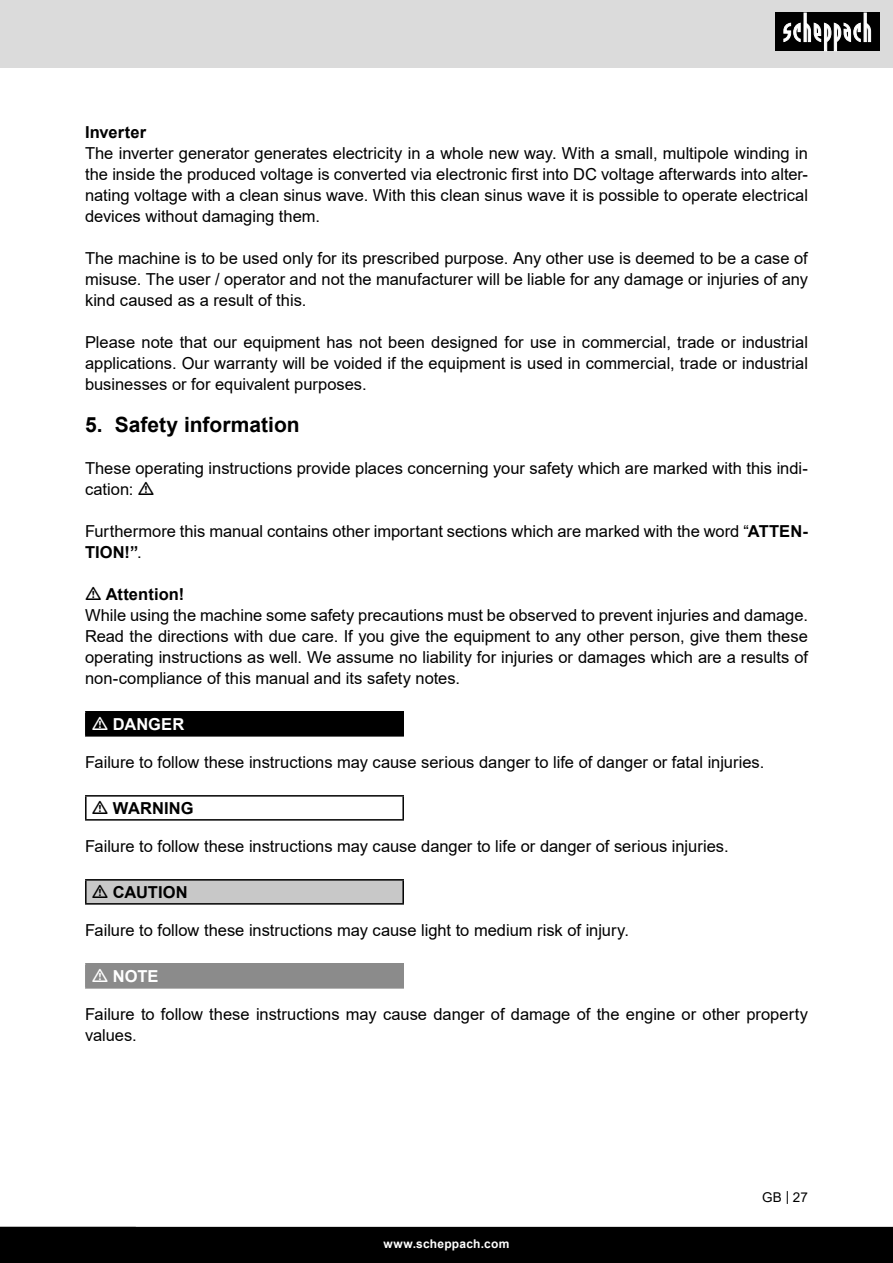
<style>
.page{position:relative;width:893px;height:1263px;background:#fff}
.page>*{position:absolute;margin:0;border:0;box-sizing:border-box;transform-origin:0 0}
.t1{font:700 21px "Arial";color:#000}
.t2{font:16.5px/21px "Arial";color:#000;text-align:justify}
.t3{font:700 16.5px "Arial";letter-spacing:.005em;color:#000}
.t4{font:700 16.5px "Arial";color:#fff}
.t5{font:13.5px "Arial";color:#000}
.t6{font:700 12px "Arial";letter-spacing:.02em;color:#fff}
.s1{font-weight:700}
</style>
<div class="page">
<div style="left:0;top:0;width:893px;height:67px;background:#dbdbdb"></div>
<div style="left:0;top:1227px;width:893px;height:36px;background:#000"></div>
<div style="left:775px;top:13px;width:105px;height:38px;background:#000"></div>
<svg style="left:783px;top:13px;width:88px;height:38px"></svg>
<div style="left:86px;top:712px;width:317px;height:24px;background:#000"></div>
<hr style="left:85px;top:711px;width:319px;height:2px;background:#000">
<hr style="left:85px;top:713px;width:2px;height:22px;background:#000">
<hr style="left:402px;top:713px;width:2px;height:22px;background:#000">
<hr style="left:85px;top:735px;width:319px;height:2px;background:#000">
<hr style="left:85px;top:795px;width:319px;height:2px;background:#000">
<hr style="left:85px;top:797px;width:2px;height:22px;background:#000">
<hr style="left:402px;top:797px;width:2px;height:22px;background:#000">
<hr style="left:85px;top:819px;width:319px;height:2px;background:#000">
<div style="left:86px;top:880px;width:317px;height:24px;background:#c8c8c8"></div>
<hr style="left:85px;top:879px;width:319px;height:2px;background:#000">
<hr style="left:85px;top:881px;width:2px;height:22px;background:#000">
<hr style="left:402px;top:881px;width:2px;height:22px;background:#000">
<hr style="left:85px;top:903px;width:319px;height:2px;background:#000">
<div style="left:86px;top:964px;width:317px;height:24px;background:#8b8b8b"></div>
<hr style="left:85px;top:963px;width:319px;height:2px;background:#8b8b8b">
<hr style="left:85px;top:965px;width:2px;height:22px;background:#8b8b8b">
<hr style="left:402px;top:965px;width:2px;height:22px;background:#8b8b8b">
<hr style="left:85px;top:987px;width:319px;height:2px;background:#8b8b8b">
<p class="t3" style="left:85px;top:121px;width:63px">Inverter</p>
<p class="t2" style="left:85px;top:143px;width:724px">The inverter generator generates electricity in a whole new way. With a small, multipole winding in the inside the produced voltage is converted via electronic first into DC voltage afterwards into alter&shy;nating voltage with a clean sinus wave. With this clean sinus wave it is possible to operate electrical devices without damaging them.</p>
<p class="t2" style="left:85px;top:248px;width:724px">The machine is to be used only for its prescribed purpose. Any other use is deemed to be a case of misuse. The user / operator and not the manufacturer will be liable for any damage or injuries of any kind caused as a result of this.</p>
<p class="t2" style="left:85px;top:332px;width:724px">Please note that our equipment has not been designed for use in commercial, trade or industrial applications. Our warranty will be voided if the equipment is used in commercial, trade or industrial businesses or for equivalent purposes.</p>
<p class="t1" style="left:85px;top:410px;width:216px">5. Safety information</p>
<p class="t2" style="left:85px;top:458px;width:724px">These operating instructions provide places concerning your safety which are marked with this indi&shy;cation:</p>
<p class="t2" style="left:85px;top:521px;width:724px">Furthermore this manual contains other important sections which are marked with the word “<span class="s1">ATTEN-<br>TION!”</span>.</p>
<p class="t3" style="left:106px;top:583px;width:80px">Attention!</p>
<p class="t2" style="left:85px;top:605px;width:724px">While using the machine some safety precautions must be observed to prevent injuries and damage.<br>Read the directions with due care. If you give the equipment to any other person, give them these operating instructions as well. We assume no liability for injuries or damages which are a results of non-compliance of this manual and its safety notes.</p>
<p class="t4" style="left:113px;top:712px;width:73px">DANGER</p>
<p class="t2" style="left:85px;top:752px;width:681px">Failure to follow these instructions may cause serious danger to life of danger or fatal injuries.</p>
<p class="t3" style="left:113px;top:796px;width:82px">WARNING</p>
<p class="t2" style="left:85px;top:836px;width:645px">Failure to follow these instructions may cause danger to life or danger of serious injuries.</p>
<p class="t3" style="left:113px;top:880px;width:76px">CAUTION</p>
<p class="t2" style="left:85px;top:920px;width:545px">Failure to follow these instructions may cause light to medium risk of injury.</p>
<p class="t4" style="left:113px;top:964px;width:47px">NOTE</p>
<p class="t2" style="left:85px;top:1004px;width:724px">Failure to follow these instructions may cause danger of damage of the engine or other property values.</p>
<p class="t6" style="left:384px;top:1235px;width:127px">www.scheppach.com</p>
<p class="t5" style="left:762px;top:1188px;width:47px">GB | 27</p>
</div>
